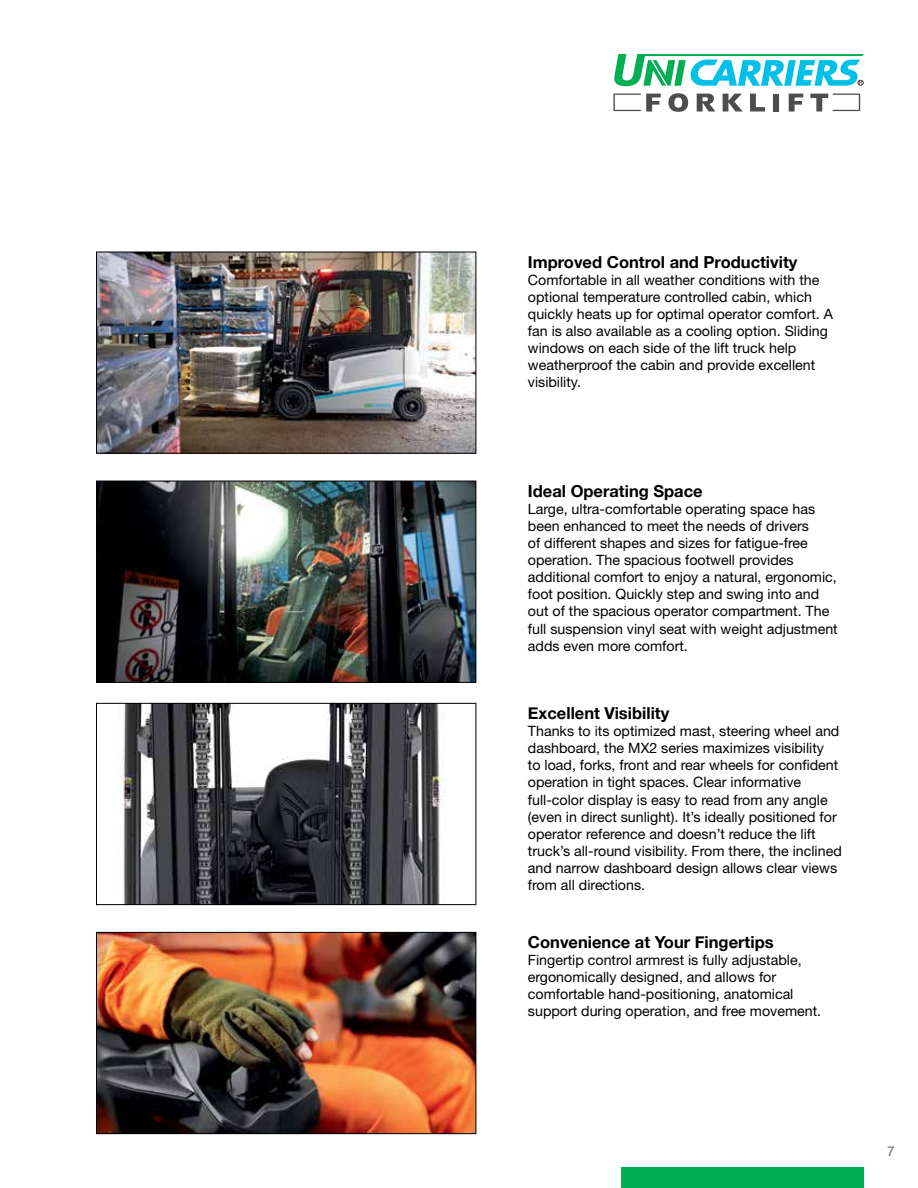
<style>
.page{position:relative;width:918px;height:1188px;background:#fff}
.page>*{position:absolute;margin:0;border:0;box-sizing:border-box;transform-origin:0 0}
.t1{font:700 16.5px "Helvetica Neue";color:#000}
.t2{font:14.25px/17.1px "Helvetica Neue LT Std";color:#000}
.t3{font:13.5px "Helvetica Neue LT Std";color:#656465}
</style>
<div class="page">
<div style="left:621px;top:1167px;width:243px;height:21px;background:#00ae53"></div>
<svg style="left:613px;top:94px;width:48px;height:18px"></svg>
<svg style="left:668px;top:93px;width:20px;height:19px"></svg>
<svg style="left:697px;top:94px;width:18px;height:18px"></svg>
<svg style="left:723px;top:94px;width:20px;height:18px"></svg>
<svg style="left:750px;top:94px;width:15px;height:18px"></svg>
<div style="left:773px;top:94px;width:6px;height:18px;background:#4d4d4f"></div>
<svg style="left:789px;top:94px;width:14px;height:18px"></svg>
<svg style="left:810px;top:94px;width:50px;height:18px"></svg>
<svg style="left:614px;top:54px;width:250px;height:32px"></svg>
<img style="left:98px;top:254px;width:376px;height:198px">
<div style="left:96px;top:252px;width:380px;height:202px;border:1px solid #000"></div>
<img style="left:98px;top:483px;width:376px;height:198px">
<div style="left:96px;top:481px;width:380px;height:202px;border:1px solid #000"></div>
<img style="left:117px;top:705px;width:329px;height:198px">
<div style="left:96px;top:703px;width:380px;height:202px;border:1px solid #000"></div>
<img style="left:98px;top:934px;width:376px;height:198px">
<div style="left:96px;top:932px;width:380px;height:202px;border:1px solid #000"></div>
<p class="t1" style="left:528px;top:249px;width:271px">Improved Control and Productivity</p>
<p class="t2" style="left:528px;top:271px;width:307px">Comfortable in all weather conditions with the optional temperature controlled cabin, which quickly heats up for optimal operator comfort. A fan is also available as a cooling option. Sliding windows on each side of the lift truck help weatherproof the cabin and provide excellent visibility.</p>
<p class="t1" style="left:528px;top:478px;width:176px">Ideal Operating Space</p>
<p class="t2" style="left:528px;top:500px;width:311px">Large, ultra-comfortable operating space has been enhanced to meet the needs of drivers<br>of different shapes and sizes for fatigue-free operation. The spacious footwell provides additional comfort to enjoy a natural, ergonomic, foot position. Quickly step and swing into and out of the spacious operator compartment. The full suspension vinyl seat with weight adjustment adds even more comfort.</p>
<p class="t1" style="left:528px;top:700px;width:143px">Excellent Visibility</p>
<p class="t2" style="left:528px;top:722px;width:315px">Thanks to its optimized mast, steering wheel and dashboard, the MX2 series maximizes visibility<br>to load, forks, front and rear wheels for confident operation in tight spaces. Clear informative full-color display is easy to read from any angle (even in direct sunlight). It’s ideally positioned for operator reference and doesn’t reduce the lift truck’s all-round visibility. From there, the inclined and narrow dashboard design allows clear views from all directions.</p>
<p class="t1" style="left:528px;top:929px;width:247px">Convenience at Your Fingertips</p>
<p class="t2" style="left:528px;top:951px;width:295px">Fingertip control armrest is fully adjustable, ergonomically designed, and allows for comfortable hand-positioning, anatomical support during operation, and free movement.</p>
<p class="t3" style="left:887px;top:1143px;width:9px">7</p>
</div>
